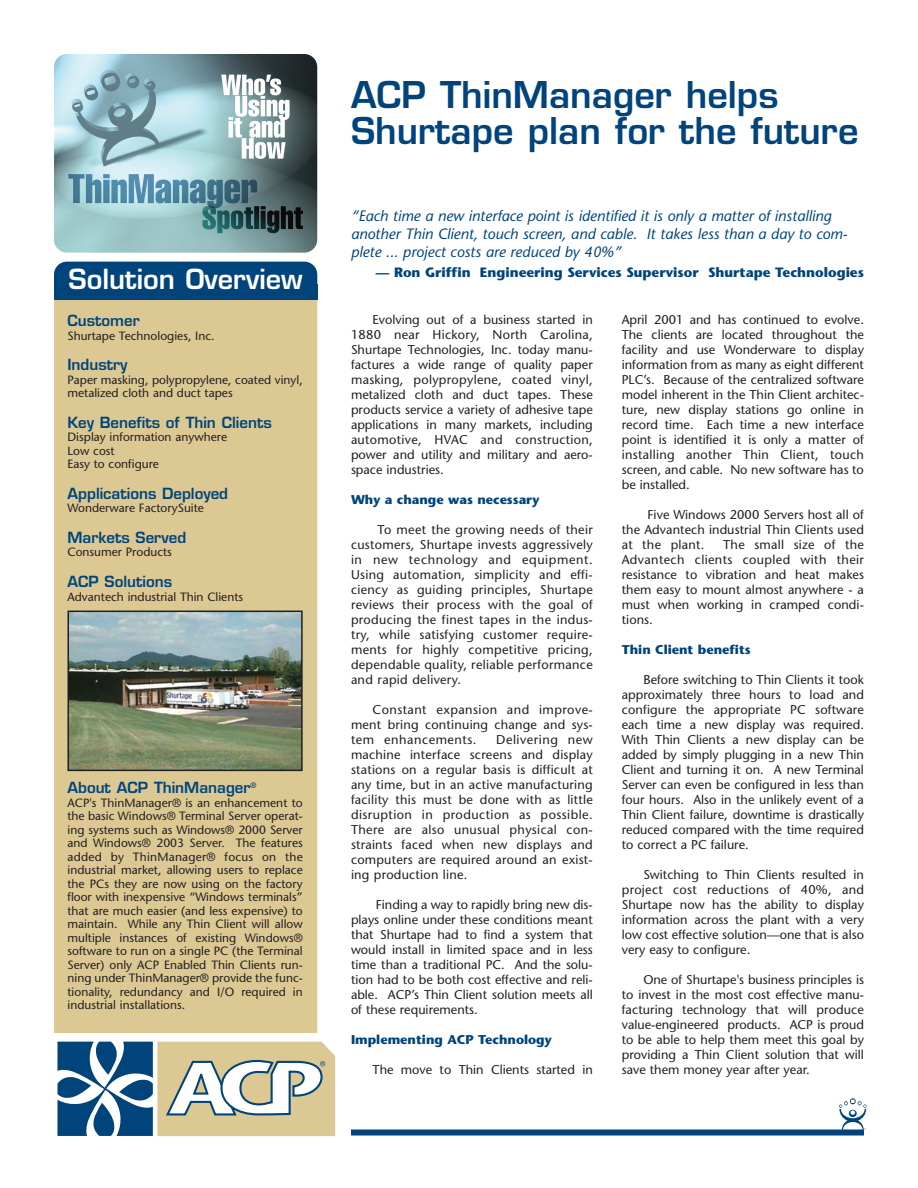
<style>
.page{position:relative;width:918px;height:1188px;background:#fff}
.page>*{position:absolute;margin:0;border:0;box-sizing:border-box;transform-origin:0 0}
.t1{font:600 36px/36px "Eurostile";color:#00447b}
.t2{font:600 27px "Eurostile";color:#fff}
.t3{font:italic 15px/18px "Stone Sans";color:#00447b}
.t4{font:600 15px "Eurostile";color:#00447b}
.t5{font:700 13.5px "Stone Sans";color:#00447b}
.t6{font:12.75px/15px "Stone Sans";color:#231f20;text-align:justify}
.t7{font:700 12.75px "Stone Sans";color:#00447b}
.t8{font:12px/13.5px "Stone Sans";color:#231f20}
</style>
<div class="page">
<div style="left:54px;top:262px;width:263px;height:791px;background:#dbc893;border-radius:13px"></div>
<div style="left:54px;top:1033px;width:289px;height:105px;background:#fff"></div>
<svg style="left:57px;top:1042px;width:278px;height:94px"></svg>
<div style="left:54px;top:285px;width:263px;height:15px;background:#00447b"></div>
<div style="left:54px;top:262px;width:263px;height:36px;background:#00447b;border-radius:13px"></div>
<div style="left:351px;top:1130px;width:513px;height:6px;background:#00447b"></div>
<svg style="left:839px;top:1098px;width:28px;height:32px"></svg>
<img style="left:71px;top:614px;width:229px;height:154px">
<div style="left:68px;top:611px;width:235px;height:160px;border:2px solid #231f20"></div>
<img style="left:54px;top:54px;width:263px;height:199px;border-radius:13px">
<h2 class="t2" style="left:69px;top:269px;width:236px">Solution Overview</h2>
<p class="t4" style="left:67px;top:315px;width:74px">Customer</p>
<p class="t8" style="left:67px;top:330px;width:149px">Shurtape Technologies, Inc.</p>
<p class="t4" style="left:67px;top:359px;width:62px">Industry</p>
<p class="t8" style="left:67px;top:374px;width:237px">Paper masking, polypropylene, coated vinyl, metalized cloth and duct tapes</p>
<p class="t4" style="left:67px;top:416px;width:206px">Key Benefits of Thin Clients</p>
<p class="t8" style="left:67px;top:432px;width:161px">Display information anywhere<br>Low cost<br>Easy to configure</p>
<p class="t4" style="left:67px;top:488px;width:162px">Applications Deployed</p>
<p class="t8" style="left:67px;top:503px;width:138px">Wonderware FactorySuite</p>
<p class="t4" style="left:67px;top:532px;width:120px">Markets Served</p>
<p class="t8" style="left:67px;top:547px;width:106px">Consumer Products</p>
<p class="t4" style="left:67px;top:576px;width:106px">ACP Solutions</p>
<p class="t8" style="left:67px;top:591px;width:177px">Advantech industrial Thin Clients</p>
<p class="t4" style="left:67px;top:782px;width:190px">About ACP ThinManager<sup>®</sup></p>
<p class="t8" style="left:67px;top:797px;width:237px;text-align:justify">ACP's ThinManager® is an enhancement to the basic Windows® Terminal Server operat&shy;ing systems such as Windows® 2000 Server and Windows® 2003 Server. The features added by ThinManager® focus on the industrial market, allowing users to replace the PCs they are now using on the factory floor with inexpensive “Windows terminals” that are much easier (and less expensive) to maintain. While any Thin Client will allow multiple instances of existing Windows® software to run on a single PC (the Terminal Server) only ACP Enabled Thin Clients run&shy;ning under ThinManager® provide the func&shy;tionality, redundancy and I/O required in industrial installations.</p>
<h1 class="t1" style="left:351px;top:81px;width:509px">ACP ThinManager helps<br>Shurtape plan for the future</h1>
<p class="t3" style="left:351px;top:209px;width:498px">“Each time a new interface point is identified it is only a matter of installing another Thin Client, touch screen, and cable. It takes less than a day to com&shy;plete ... project costs are reduced by 40%”</p>
<p class="t5" style="left:376px;top:267px;width:490px">— Ron Griffin Engineering Services Supervisor Shurtape Technologies</p>
<p class="t6" style="left:351px;top:314px;width:243px;text-indent:22px">Evolving out of a business started in 1880 near Hickory, North Carolina, Shurtape Technologies, Inc. today manu&shy;factures a wide range of quality paper masking, polypropylene, coated vinyl, metalized cloth and duct tapes. These products service a variety of adhesive tape applications in many markets, including automotive, HVAC and construction, power and utility and military and aero&shy;space industries.</p>
<p class="t7" style="left:351px;top:495px;width:190px">Why a change was necessary</p>
<p class="t6" style="left:351px;top:524px;width:243px;text-indent:27px">To meet the growing needs of their customers, Shurtape invests aggressively in new technology and equipment.<br>Using automation, simplicity and effi&shy;ciency as guiding principles, Shurtape reviews their process with the goal of producing the finest tapes in the indus&shy;try, while satisfying customer require&shy;ments for highly competitive pricing, dependable quality, reliable performance and rapid delivery.</p>
<p class="t6" style="left:351px;top:704px;width:243px;text-indent:22px">Constant expansion and improve&shy;ment bring continuing change and sys&shy;tem enhancements.</p>
<p class="t6" style="left:622px;top:314px;width:244px">April 2001 and has continued to evolve.<br>The clients are located throughout the facility and use Wonderware to display information from as many as eight different PLC’s. Because of the centralized software model inherent in the Thin Client architec&shy;ture, new display stations go online in record time. Each time a new interface point is identified it is only a matter of installing another Thin Client, touch screen, and cable. No new software has to be installed.</p>
<p class="t6" style="left:622px;top:509px;width:244px;text-indent:26px">Five Windows 2000 Servers host all of the Advantech industrial Thin Clients used at the plant.</p>
<p class="t6" style="left:622px;top:539px;width:244px;text-indent:102px">The small size of the Advantech clients coupled with their resistance to vibration and heat makes them easy to mount almost anywhere - a must when working in cramped condi&shy;tions.</p>
<p class="t7" style="left:622px;top:645px;width:131px">Thin Client benefits</p>
<p class="t6" style="left:622px;top:674px;width:244px;text-indent:22px">Before switching to Thin Clients it took approximately three hours to load and configure the appropriate PC software each time a new display was required.<br>With Thin Clients a new display can be added by simply plugging in a new Thin Client and turning it on. A new Terminal Server can even be configured in less than four hours. Also in the unlikely event of a Thin Client failure, downtime is drastically reduced compared with the time required to correct a PC failure.</p>
<p class="t6" style="left:622px;top:869px;width:244px;text-indent:22px">Switching to Thin Clients resulted in project cost reductions of 40%, and Shurtape now has the ability to display information across the plant with a very low cost effective solution—one that is also very easy to configure.</p>
<p class="t6" style="left:622px;top:974px;width:244px;text-indent:22px">One of Shurtape's business principles is to invest in the most cost effective manu&shy;facturing technology that will produce value-engineered products. ACP is proud to be able to help them meet this goal by providing a Thin Client solution that will save them money year after year.</p>
<p class="t6" style="left:351px;top:734px;width:243px;text-indent:145px">Delivering new machine interface screens and display stations on a regular basis is difficult at any time, but in an active manufacturing facility this must be done with as little disruption in production as possible.<br>There are also unusual physical con&shy;straints faced when new displays and computers are required around an exist&shy;ing production line.</p>
<p class="t6" style="left:351px;top:899px;width:243px;text-indent:25px">Finding a way to rapidly bring new dis&shy;plays online under these conditions meant that Shurtape had to find a system that would install in limited space and in less time than a traditional PC. And the solu&shy;tion had to be both cost effective and reli&shy;able. ACP’s Thin Client solution meets all of these requirements.</p>
<p class="t7" style="left:351px;top:1035px;width:202px">Implementing ACP Technology</p>
<p class="t6" style="left:373px;top:1064px;width:222px">The move to Thin Clients started in</p>
</div>
